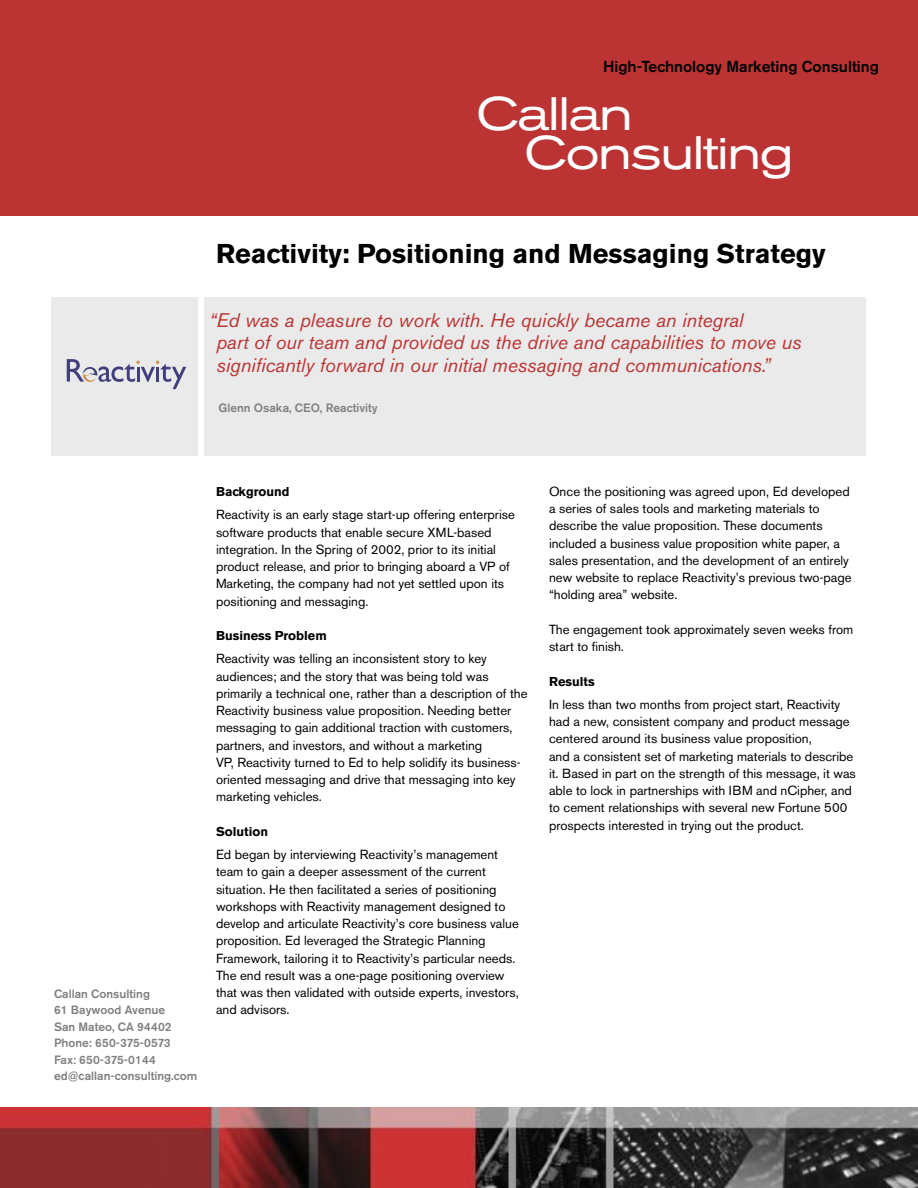
<style>
.page{position:relative;width:918px;height:1188px;background:#fff}
.page>*{position:absolute;margin:0;border:0;box-sizing:border-box;transform-origin:0 0}
.t1{font:expanded 46.5px/39px "Akzidenz Grotesk BE";letter-spacing:-.03em;color:#fff}
.t2{font:700 27px "Akzidenz Grotesk BE";color:#000}
.t3{font:italic 19.5px/22.5px "Akzidenz Grotesk BE";color:#b33}
.t4{font:500 15.75px "Akzidenz Grotesk BE";color:#000}
.t5{font:13.2px/17.2px "Akzidenz Grotesk BE";color:#000}
.t6{font:700 12.75px "Akzidenz Grotesk BE";color:#000}
.t7{font:500 12px/16.5px "Akzidenz Grotesk BE";color:#808080}
</style>
<div class="page">
<div style="left:0;top:0;width:918px;height:216px;background:#b33"></div>
<img style="left:0;top:1107px;width:918px;height:81px">
<div style="left:204px;top:297px;width:662px;height:159px;background:#eaeaea"></div>
<div style="left:51px;top:297px;width:146px;height:159px;background:#eaeaea"></div>
<svg style="left:67px;top:359px;width:119px;height:30px"></svg>
<p class="t4" style="left:603px;top:57px;width:277px">High-Technology Marketing Consulting</p>
<h1 class="t1" style="left:525px;top:95px;width:271px;text-indent:-48px">Callan<br>Consulting</h1>
<h2 class="t2" style="left:216px;top:238px;width:611px">Reactivity: Positioning and Messaging Strategy</h2>
<h3 class="t3" style="left:216px;top:309px;width:587px;text-indent:-7px">“ Ed was a pleasure to work with. He quickly became an integral<br>part of our team and provided us the drive and capabilities to move us significantly forward in our initial messaging and communications.”</h3>
<p class="t7" style="left:218px;top:399px;width:161px">Glenn Osaka, CEO, Reactivity</p>
<p class="t7" style="left:54px;top:985px;width:145px">Callan Consulting<br>61 Baywood Avenue<br>San Mateo, CA 94402<br>Phone: 650-375-0573<br>Fax: 650-375-0144 ed@callan-consulting.com</p>
<p class="t6" style="left:216px;top:484px;width:75px">Background</p>
<p class="t5" style="left:216px;top:506px;width:300px">Reactivity is an early stage start-up offering enterprise software products that enable secure XML-based integration. In the Spring of 2002, prior to its initial product release, and prior to bringing aboard a VP of Marketing, the company had not yet settled upon its positioning and messaging.</p>
<p class="t6" style="left:216px;top:628px;width:112px">Business Problem</p>
<p class="t5" style="left:216px;top:650px;width:313px">Reactivity was telling an inconsistent story to key audiences; and the story that was being told was primarily a technical one, rather than a description of the Reactivity business value proposition. Needing better messaging to gain additional traction with customers, partners, and investors, and without a marketing<br>VP, Reactivity turned to Ed to help solidify its business&shy;oriented messaging and drive that messaging into key marketing vehicles.</p>
<p class="t6" style="left:216px;top:824px;width:54px">Solution</p>
<p class="t5" style="left:216px;top:846px;width:304px">Ed began by interviewing Reactivity’s management team to gain a deeper assessment of the current situation. He then facilitated a series of positioning workshops with Reactivity management designed to develop and articulate Reactivity’s core business value proposition. Ed leveraged the Strategic Planning Framework, tailoring it to Reactivity’s particular needs.<br>The end result was a one-page positioning overview that was then validated with outside experts, investors, and advisors.</p>
<p class="t5" style="left:549px;top:483px;width:304px">Once the positioning was agreed upon, Ed developed a series of sales tools and marketing materials to describe the value proposition. These documents included a business value proposition white paper, a sales presentation, and the development of an entirely new website to replace Reactivity’s previous two-page “holding area” website.</p>
<p class="t5" style="left:549px;top:621px;width:306px">The engagement took approximately seven weeks from start to finish.</p>
<p class="t6" style="left:549px;top:674px;width:47px">Results</p>
<p class="t5" style="left:549px;top:696px;width:308px">In less than two months from project start, Reactivity had a new, consistent company and product message centered around its business value proposition,<br>and a consistent set of marketing materials to describe it. Based in part on the strength of this message, it was able to lock in partnerships with IBM and nCipher, and to cement relationships with several new Fortune 500 prospects interested in trying out the product.</p>
</div>
